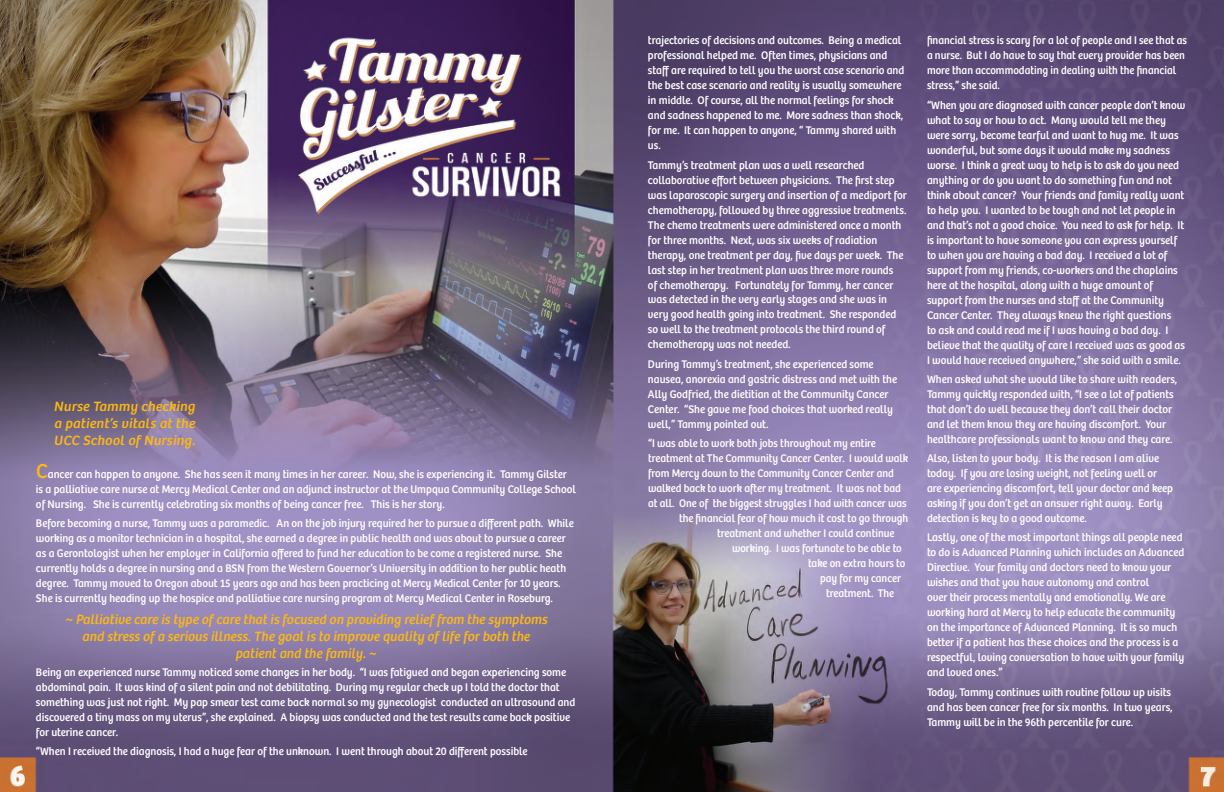
<style>
.page{position:relative;width:1224px;height:792px;background:#fff}
.page>*{position:absolute;margin:0;border:0;box-sizing:border-box;transform-origin:0 0}
.t1{font:14px/17px "Bree";letter-spacing:-.01em;color:#fcb814;text-align:center;scale:.95 1}
.t2{font:14px/17px "Bree";letter-spacing:-.01em;color:#fcb814;text-align:justify}
.t3{font:11.5px/15px "Bree";color:#fff;scale:.95 1}
.t4{font:11.5px/15px "Bree";color:#fff;scale:.93 1}
.s1{font-size:21px;color:#fcb814}
.s2{font-size:11.6px}
</style>
<div class="page">
<img style="left:0;top:0;width:1224px;height:792px">
<p class="t2" style="left:54px;top:398px;width:145px">Nurse Tammy checking a patient’s vitals at the UCC School of Nursing.</p>
<p class="t3" style="left:36px;top:467px;width:570px"><span class="s1">C</span><span class="s2">ancer can happen to anyone.</span> She has seen it many times in her career. Now, she is experiencing it. Tammy Gilster is a palliative care nurse at Mercy Medical Center and an adjunct instructor at the Umpqua Community College School of Nursing. She is currently celebrating six months of being cancer free. This is her story.</p>
<p class="t3" style="left:36px;top:516px;width:568px">Before becoming a nurse, Tammy was a paramedic. An on the job injury required her to pursue a different path. While working as a monitor technician in a hospital, she earned a degree in public health and was about to pursue a career as a Gerontologist when her employer in California offered to fund her education to be come a registered nurse. She currently holds a degree in nursing and a BSN from the Western Governor’s University in addition to her public heath degree. Tammy moved to Oregon about 15 years ago and has been practicing at Mercy Medical Center for 10 years.<br>She is currently heading up the hospice and palliative care nursing program at Mercy Medical Center in Roseburg.</p>
<p class="t1" style="left:65px;top:611px;width:512px">~ Palliative care is type of care that is focused on providing relief from the symptoms and stress of a serious illness.The goal is to improve quality of life for both the patient and the family.~</p>
<p class="t3" style="left:36px;top:664px;width:569px">Being an experienced nurse Tammy noticed some changes in her body. “I was fatigued and began experiencing some abdominal pain. It was kind of a silent pain and not debilitating. During my regular check up I told the doctor that something was just not right. My pap smear test came back normal so my gynecologist conducted an ultrasound and discovered a tiny mass on my uterus”, she explained. A biopsy was conducted and the test results came back positive for uterine cancer.</p>
<p class="t3" style="left:36px;top:744px;width:519px">“When I received the diagnosis, I had a huge fear of the unknown. I went through about 20 different possible</p>
<p class="t3" style="left:648px;top:33px;width:271px">trajectories of decisions and outcomes. Being a medical professional helped me. Often times, physicians and staff are required to tell you the worst case scenario and the best case scenario and reality is usually somewhere in middle. Of course, all the normal feelings for shock and sadness happened to me. More sadness than shock, for me. It can happen to anyone, “ Tammy shared with us.</p>
<p class="t3" style="left:648px;top:157px;width:274px">Tammy’s treatment plan was a well researched collaborative effort between physicians. The first step was laparoscopic surgery and insertion of a mediport for chemotherapy, followed by three aggressive treatments.<br>The chemo treatments were administered once a month for three months. Next, was six weeks of radiation therapy, one treatment per day, five days per week. The last step in her treatment plan was three more rounds<br>of chemotherapy. Fortunately for Tammy, her cancer was detected in the very early stages and she was in very good health going into treatment. She responded so well to the treatment protocols the third round of chemotherapy was not needed.</p>
<p class="t3" style="left:648px;top:357px;width:264px">During Tammy’s treatment, she experienced some nausea, anorexia and gastric distress and met with the Ally Godfried, the dietitian at the Community Cancer Center. “She gave me food choices that worked really well,” Tammy pointed out.</p>
<p class="t4" style="left:648px;top:436px;width:247px">“I was able to work both jobs throughout my entire</p>
<p class="t4" style="left:648px;top:451px;width:281px">treatment at The Community Cancer Center. I would walk</p>
<p class="t4" style="left:648px;top:466px;width:266px">from Mercy down to the Community Cancer Center and</p>
<p class="t4" style="left:648px;top:481px;width:274px">walked back to work after my treatment. It was not bad</p>
<p class="t4" style="left:648px;top:496px;width:280px">at all. One of the biggest struggles I had with cancer was</p>
<p class="t4" style="left:679px;top:511px;width:248px">the financial fear of how much it cost to go through</p>
<p class="t4" style="left:717px;top:526px;width:192px">treatment and whether I could continue</p>
<p class="t4" style="left:732px;top:541px;width:184px">working. I was fortunate to be able to</p>
<p class="t4" style="left:808px;top:556px;width:106px">take on extra hours to</p>
<p class="t4" style="left:820px;top:571px;width:88px">pay for my cancer</p>
<p class="t4" style="left:826px;top:586px;width:75px">treatment. The</p>
<p class="t4" style="left:927px;top:33px;width:281px">financial stress is scary for a lot of people and I see that as a nurse. But I do have to say that every provider has been more than accommodating in dealing with the financial stress,” she said.</p>
<p class="t3" style="left:927px;top:97px;width:273px">“When you are diagnosed with cancer people don’t know what to say or how to act. Many would tell me they were sorry, become tearful and want to hug me. It was wonderful, but some days it would make my sadness worse. I think a great way to help is to ask do you need anything or do you want to do something fun and not think about cancer? Your friends and family really want to help you. I wanted to be tough and not let people in and that’s not a good choice. You need to ask for help. It is important to have someone you can express yourself to when you are having a bad day. I received a lot of support from my friends, co-workers and the chaplains here at the hospital, along with a huge amount of support from the nurses and staff at the Community Cancer Center. They always knew the right questions<br>to ask and could read me if I was having a bad day. I believe that the quality of care I received was as good as I would have received anywhere,” she said with a smile.</p>
<p class="t3" style="left:927px;top:372px;width:265px">When asked what she would like to share with readers, Tammy quickly responded with, “I see a lot of patients that don’t do well because they don’t call their doctor and let them know they are having discomfort. Your healthcare professionals want to know and they care.</p>
<p class="t3" style="left:927px;top:451px;width:261px">Also, listen to your body. It is the reason I am alive today. If you are losing weight, not feeling well or are experiencing discomfort, tell your doctor and keep asking if you don’t get an answer right away. Early detection is key to a good outcome.</p>
<p class="t3" style="left:927px;top:530px;width:272px">Lastly, one of the most important things all people need to do is Advanced Planning which includes an Advanced Directive. Your family and doctors need to know your wishes and that you have autonomy and control<br>over their process mentally and emotionally. We are working hard at Mercy to help educate the community on the importance of Advanced Planning. It is so much better if a patient has these choices and the process is a respectful, loving conversation to have with your family and loved ones.”</p>
<p class="t3" style="left:927px;top:684px;width:260px">Today, Tammy continues with routine follow up visits and has been cancer free for six months. In two years,<br>Tammy will be in the 96th percentile for cure.</p>
</div>
